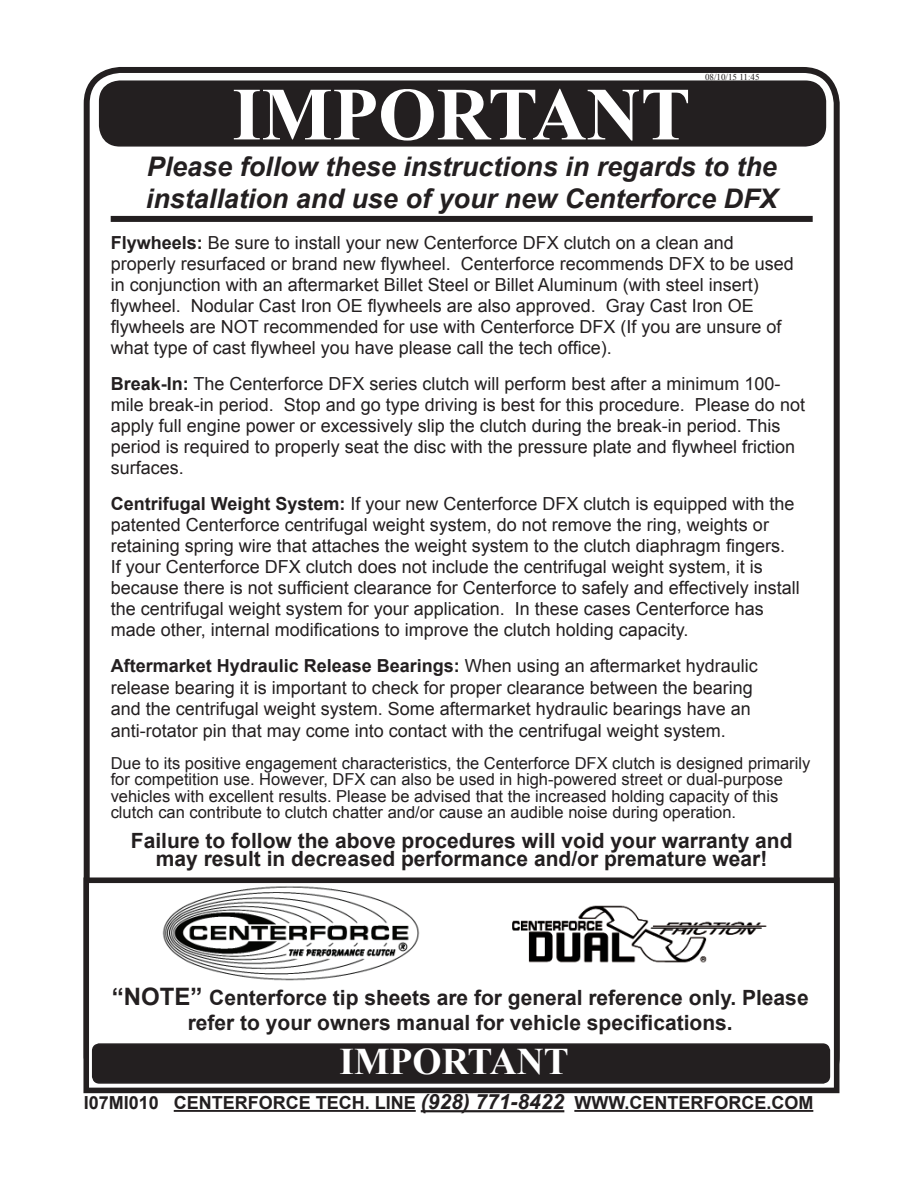
<style>
.page{position:relative;width:918px;height:1188px;background:#fff}
.page>*{position:absolute;margin:0;border:0;box-sizing:border-box;transform-origin:0 0}
.t1{font:700 75px "Times New Roman";color:#fff}
.t2{font:700 37.5px "Times New Roman";color:#fff}
.t3{font:italic 700 27px/32.4px "Arial";color:#231f20}
.t4{font:700 21px/18px "Arial";color:#231f20;text-align:center}
.t5{font:18px/21px "Arial";color:#231f20}
.t6{font:700 18px "Arial";color:#231f20}
.t7{font:16.5px/16.5px "Arial";color:#231f20}
.t8{font:9px "Times New Roman";color:#231f20}
.s1{font-weight:700}
.s2{font-size:24px}
.s3{font-style:italic;font-size:21px}
</style>
<div class="page">
<div style="left:100px;top:81px;width:725px;height:65px;background:#231f20;border-radius:20px"></div>
<div style="left:99px;top:80px;width:727px;height:67px;border:2px solid #231f20;border-radius:20px"></div>
<div style="left:84px;top:67px;width:756px;height:1026px;border:6px solid #231f20;border-radius:34px"></div>
<div style="left:111px;top:216px;width:702px;height:6px;background:#231f20"></div>
<hr style="left:174px;top:1110px;width:242px;height:2px;background:#231f20">
<hr style="left:421px;top:1110px;width:143px;height:2px;background:#231f20">
<hr style="left:574px;top:1110px;width:239px;height:2px;background:#231f20">
<div style="left:86px;top:880px;width:751px;height:210px;background:#fff"></div>
<div style="left:83px;top:877px;width:756px;height:216px;border:6px solid #231f20"></div>
<img style="left:512px;top:905px;width:255px;height:58px">
<img style="left:162px;top:886px;width:258px;height:95px">
<div style="left:93px;top:1044px;width:736px;height:39px;background:#231f20;border-radius:7px"></div>
<div style="left:92px;top:1043px;width:738px;height:41px;border:2px solid #231f20;border-radius:7px"></div>
<p class="t8" style="left:705px;top:72px;width:56px">08/10/15 11:45</p>
<h1 class="t1" style="left:232px;top:73px;width:460px">IMPORTANT</h1>
<h3 class="t3" style="left:146px;top:150px;width:633px">Please follow these instructions in regards to the installation and use of your new Centerforce DFX</h3>
<p class="t5" style="left:111px;top:232px;width:685px"><span class="s1">Flywheels:</span> Be sure to install your new Centerforce DFX clutch on a clean and properly resurfaced or brand new flywheel. Centerforce recommends DFX to be used in conjunction with an aftermarket Billet Steel or Billet Aluminum (with steel insert) flywheel. Nodular Cast Iron OE flywheels are also approved. Gray Cast Iron OE flywheels are NOT recommended for use with Centerforce DFX (If you are unsure of what type of cast flywheel you have please call the tech office).</p>
<p class="t5" style="left:111px;top:373px;width:696px"><span class="s1">Break-In:</span> The Centerforce DFX series clutch will perform best after a minimum 100- mile break-in period. Stop and go type driving is best for this procedure. Please do not apply full engine power or excessively slip the clutch during the break-in period. This period is required to properly seat the disc with the pressure plate and flywheel friction surfaces.</p>
<p class="t5" style="left:111px;top:493px;width:691px"><span class="s1">Centrifugal Weight System:</span> If your new Centerforce DFX clutch is equipped with the patented Centerforce centrifugal weight system, do not remove the ring, weights or retaining spring wire that attaches the weight system to the clutch diaphragm fingers.<br>If your Centerforce DFX clutch does not include the centrifugal weight system, it is because there is not sufficient clearance for Centerforce to safely and effectively install the centrifugal weight system for your application. In these cases Centerforce has made other, internal modifications to improve the clutch holding capacity.</p>
<p class="t5" style="left:111px;top:655px;width:649px;line-height:21.6px"><span class="s1">Aftermarket Hydraulic Release Bearings:</span> When using an aftermarket hydraulic release bearing it is important to check for proper clearance between the bearing and the centrifugal weight system. Some aftermarket hydraulic bearings have an anti-rotator pin that may come into contact with the centrifugal weight system.</p>
<p class="t7" style="left:111px;top:755px;width:701px">Due to its positive engagement characteristics, the Centerforce DFX clutch is designed primarily for competition use. However, DFX can also be used in high-powered street or dual-purpose vehicles with excellent results. Please be advised that the increased holding capacity of this clutch can contribute to clutch chatter and/or cause an audible noise during operation.</p>
<p class="t4" style="left:131px;top:832px;width:663px">Failure to follow the above procedures will void your warranty and may result in decreased performance and/or premature wear!</p>
<p class="t4" style="left:112px;top:985px;width:698px;line-height:25.2px"><span class="s2">“NOTE”</span> Centerforce tip sheets are for general reference only. Please refer to your owners manual for vehicle specifications.</p>
<h2 class="t2" style="left:340px;top:1040px;width:231px">IMPORTANT</h2>
<p class="t6" style="left:84px;top:1093px;width:731px">I07MI010 CENTERFORCE TECH. LINE <span class="s3">(928) 771-8422</span> WWW.CENTERFORCE.COM</p>
</div>
